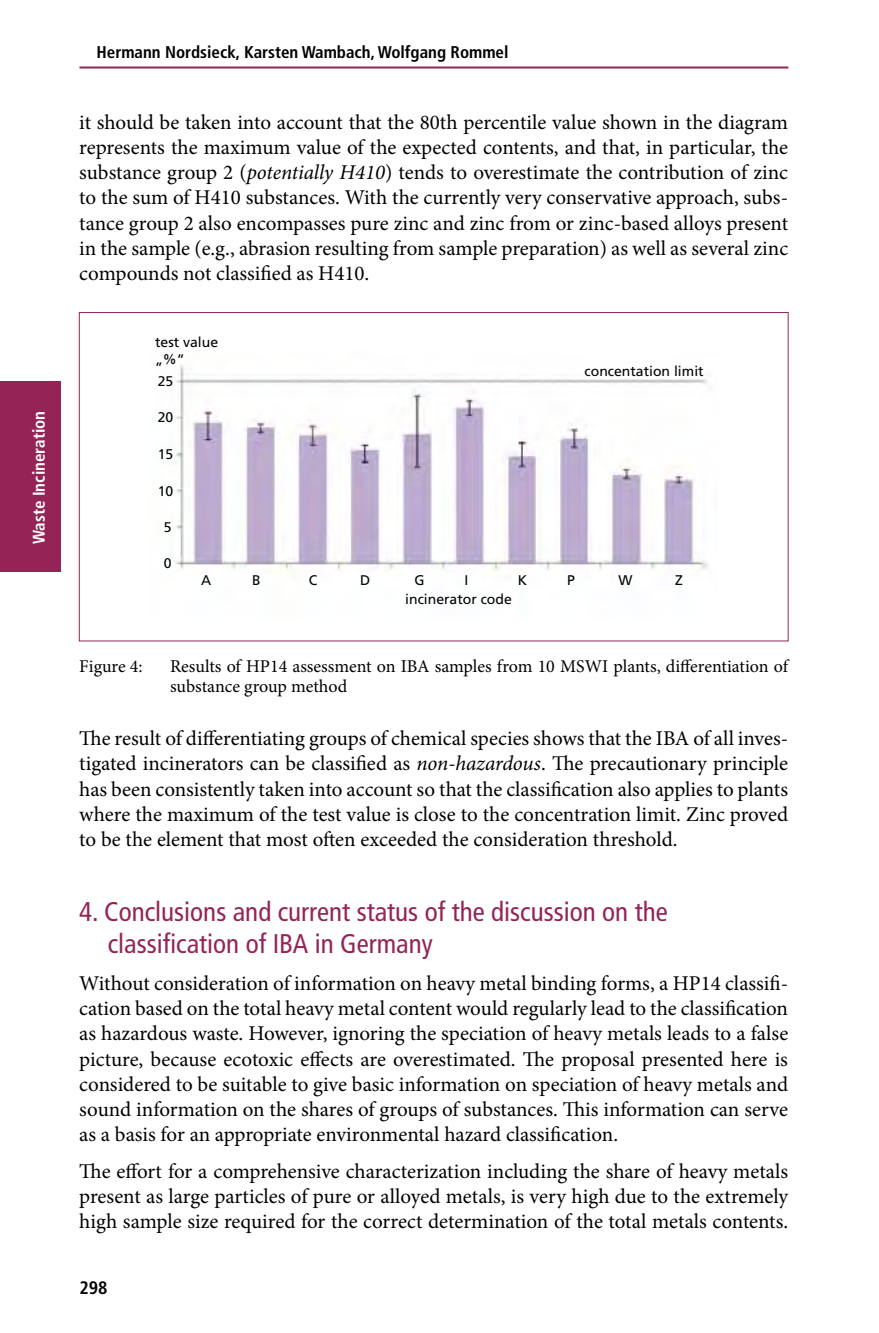
<style>
.page{position:relative;width:879px;height:1333px;background:#fff}
.page>*{position:absolute;margin:0;border:0;box-sizing:border-box;transform-origin:0 0}
.t1{font:condensed 27px/32.4px "Frutiger";color:#952456}
.t2{font:21px/25.2px "Minion Pro";color:#000;text-align:justify}
.t3{font:18px/20px "Minion Pro";color:#000}
.t4{font:700 condensed 18px "Frutiger";color:#000}
.t5{font:700 condensed 17px "Frutiger";color:#000}
.t6{font:700 condensed 17px "Frutiger";color:#fff}
.t7{font:14px/16.8px "Frutiger";color:#010202}
.s1{font-style:italic}
</style>
<div class="page">
<hr style="left:79px;top:66px;width:709px;height:2px;background:#952456">
<div style="left:0;top:381px;width:61px;height:190px;background:#952456"></div>
<img style="left:175px;top:365px;width:533px;height:206px">
<p class="t6" style="left:29px;top:544px;width:134px;rotate:-90deg">Waste Incineration</p>
<p class="t5" style="left:96px;top:42px;width:413px">Hermann Nordsieck, Karsten Wambach, Wolfgang Rommel</p>
<p class="t2" style="left:79px;top:109px;width:710px">it should be taken into account that the 80th percentile value shown in the diagram represents the maximum value of the expected contents, and that, in particular, the substance group 2 (<span class="s1">potentially H410</span>) tends to overestimate the contribution of zinc to the sum of H410 substances. With the currently very conservative approach, subs&shy;tance group 2 also encompasses pure zinc and zinc from or zinc-based alloys present in the sample (e.g., abrasion resulting from sample preparation) as well as several zinc compounds not classified as H410.</p>
<p class="t7" style="left:155px;top:333px;width:65px">test value „%“</p>
<p class="t7" style="left:158px;top:373px;width:17px">25</p>
<p class="t7" style="left:158px;top:409px;width:17px">20</p>
<p class="t7" style="left:158px;top:445px;width:17px">15</p>
<p class="t7" style="left:158px;top:482px;width:17px">10</p>
<p class="t7" style="left:164px;top:519px;width:9px">5</p>
<p class="t7" style="left:164px;top:555px;width:9px">0</p>
<p class="t7" style="left:584px;top:362px;width:121px">concentation limit</p>
<p class="t7" style="left:201px;top:572px;width:12px">A</p>
<p class="t7" style="left:252px;top:572px;width:10px">B</p>
<p class="t7" style="left:309px;top:572px;width:10px">C</p>
<p class="t7" style="left:360px;top:572px;width:12px">D</p>
<p class="t7" style="left:414px;top:572px;width:12px">G</p>
<p class="t7" style="left:464px;top:572px;width:5px">I</p>
<p class="t7" style="left:518px;top:572px;width:11px">K</p>
<p class="t7" style="left:567px;top:572px;width:9px">P</p>
<p class="t7" style="left:618px;top:572px;width:15px">W</p>
<p class="t7" style="left:675px;top:572px;width:9px">Z</p>
<p class="t7" style="left:405px;top:590px;width:108px">incinerator code</p>
<p class="t3" style="left:79px;top:656px;width:65px">Figure 4:</p>
<p class="t3" style="left:170px;top:656px;width:619px">Results of HP14 assessment on IBA samples from 10 MSWI plants, differentiation of substance group method</p>
<p class="t2" style="left:79px;top:726px;width:710px">The result of differentiating groups of chemical species shows that the IBA of all inves&shy;tigated incinerators can be classified as <span class="s1">non-hazardous</span>. The precautionary principle has been consistently taken into account so that the classification also applies to plants where the maximum of the test value is close to the concentration limit. Zinc proved to be the element that most often exceeded the consideration threshold.</p>
<p class="t1" style="left:108px;top:895px;width:561px;text-indent:-28px">4. Conclusions and current status of the discussion on the classification of IBA in Germany</p>
<p class="t2" style="left:79px;top:970px;width:710px">Without consideration of information on heavy metal binding forms, a HP14 classifi&shy;cation based on the total heavy metal content would regularly lead to the classification as hazardous waste. However, ignoring the speciation of heavy metals leads to a false picture, because ecotoxic effects are overestimated. The proposal presented here is considered to be suitable to give basic information on speciation of heavy metals and sound information on the shares of groups of substances. This information can serve as a basis for an appropriate environmental hazard classification.</p>
<p class="t2" style="left:79px;top:1158px;width:710px">The effort for a comprehensive characterization including the share of heavy metals present as large particles of pure or alloyed metals, is very high due to the extremely high sample size required for the correct determination of the total metals contents.</p>
<p class="t4" style="left:79px;top:1276px;width:30px">298</p>
</div>
